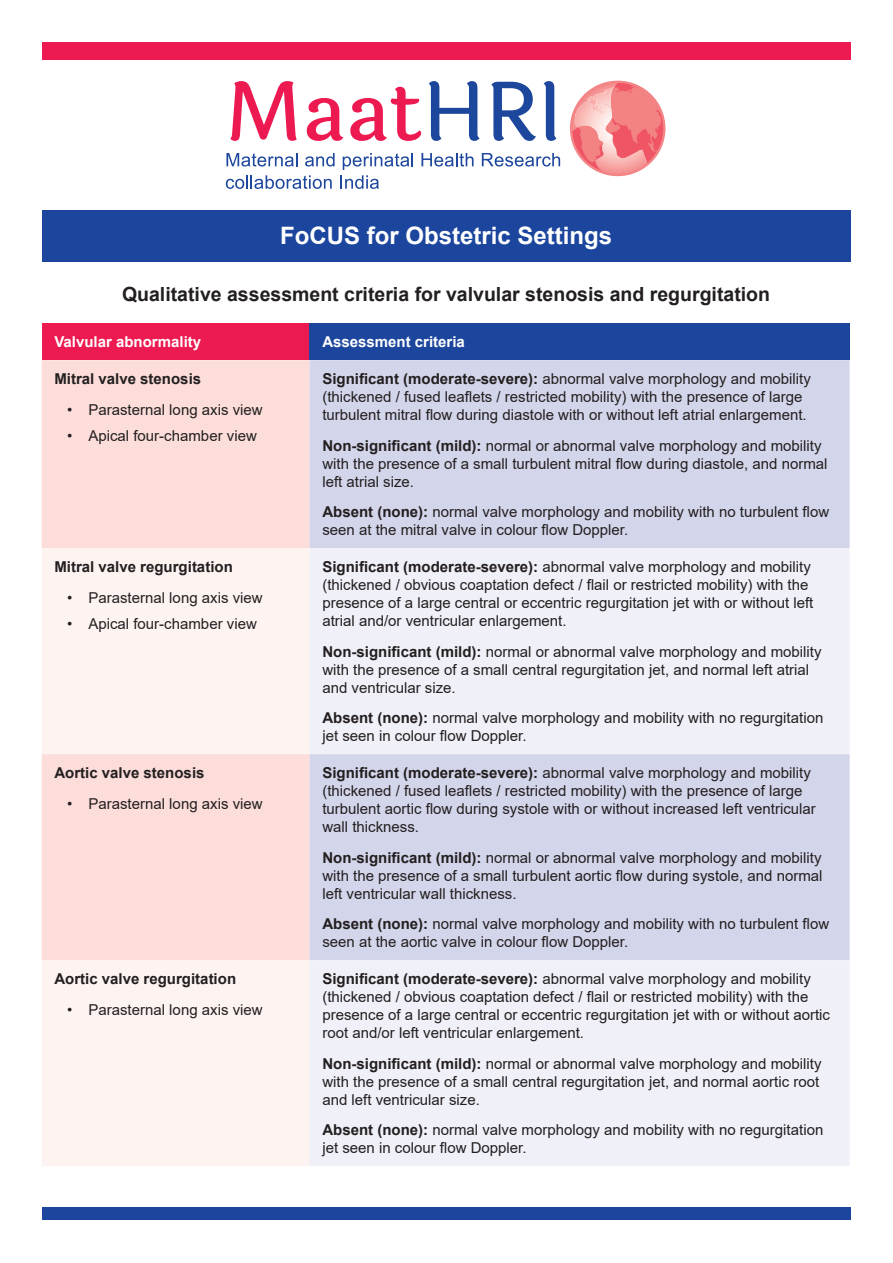
<style>
.page{position:relative;width:893px;height:1263px;background:#fff}
.page>*{position:absolute;margin:0;border:0;box-sizing:border-box;transform-origin:0 0}
.t1{font:700 24px "Arial";color:#fff}
.Heading{font:700 19.5px "Arial";color:#231f20}
.t2{font:15px/18px "Arial";color:#231f20}
.t3{font:700 15px "Arial";color:#231f20}
.t4{font:700 15px "Arial";color:#fff}
.s1{font-weight:700}
</style>
<div class="page">
<svg style="left:230px;top:81px;width:67px;height:60px"></svg>
<svg style="left:307px;top:98px;width:36px;height:43px"></svg>
<svg style="left:350px;top:87px;width:71px;height:54px"></svg>
<svg style="left:429px;top:81px;width:51px;height:60px"></svg>
<svg style="left:491px;top:82px;width:45px;height:59px"></svg>
<svg style="left:544px;top:81px;width:12px;height:60px"></svg>
<svg style="left:421px;top:153px;width:53px;height:14px"></svg>
<svg style="left:482px;top:153px;width:78px;height:14px"></svg>
<svg style="left:226px;top:153px;width:187px;height:36px"></svg>
<svg style="left:570px;top:81px;width:95px;height:95px"></svg>
<div style="left:42px;top:43px;width:808px;height:17px;background:#ed1951"></div>
<div style="left:42px;top:210px;width:808px;height:51px;background:#1c469d"></div>
<div style="left:42px;top:324px;width:268px;height:36px;background:#ed1951"></div>
<div style="left:310px;top:324px;width:540px;height:36px;background:#1c469d"></div>
<div style="left:42px;top:360px;width:268px;height:188px;background:#fcddd9"></div>
<div style="left:310px;top:360px;width:540px;height:188px;background:#d3d5ea"></div>
<svg style="left:42px;top:548px;width:268px;height:618px;fill:#fdf4f2"></svg>
<svg style="left:310px;top:548px;width:540px;height:618px;fill:#f0f0f8"></svg>
<div style="left:42px;top:1207px;width:808px;height:13px;background:#1c469d"></div>
<p class="t1" style="left:280px;top:219px;width:334px">FoCUS for Obstetric Settings</p>
<p class="Heading" style="left:122px;top:280px;width:650px">Qualitative assessment criteria for valvular stenosis and regurgitation</p>
<p class="t4" style="left:54px;top:332px;width:148px">Valvular abnormality</p>
<p class="t4" style="left:322px;top:332px;width:144px">Assessment criteria</p>
<p class="t3" style="left:54px;top:368px;width:148px">Mitral valve stenosis</p>
<p class="t2" style="left:67px;top:400px;width:197px">• Parasternal long axis view</p>
<p class="t2" style="left:67px;top:427px;width:191px">• Apical four-chamber view</p>
<p class="t2" style="left:322px;top:369px;width:490px"><span class="s1">Significant (moderate-severe):</span> abnormal valve morphology and mobility (thickened / fused leaflets / restricted mobility) with the presence of large turbulent mitral flow during diastole with or without left atrial enlargement.</p>
<p class="t2" style="left:322px;top:436px;width:507px"><span class="s1">Non-significant (mild):</span> normal or abnormal valve morphology and mobility with the presence of a small turbulent mitral flow during diastole, and normal left atrial size.</p>
<p class="t2" style="left:322px;top:503px;width:508px"><span class="s1">Absent (none):</span> normal valve morphology and mobility with no turbulent flow seen at the mitral valve in colour flow Doppler.</p>
<p class="t3" style="left:54px;top:556px;width:180px">Mitral valve regurgitation</p>
<p class="t2" style="left:67px;top:588px;width:197px">• Parasternal long axis view</p>
<p class="t2" style="left:67px;top:615px;width:191px">• Apical four-chamber view</p>
<p class="t2" style="left:322px;top:557px;width:493px"><span class="s1">Significant (moderate-severe):</span> abnormal valve morphology and mobility (thickened / obvious coaptation defect / flail or restricted mobility) with the presence of a large central or eccentric regurgitation jet with or without left atrial and/or ventricular enlargement.</p>
<p class="t2" style="left:322px;top:642px;width:501px"><span class="s1">Non-significant (mild):</span> normal or abnormal valve morphology and mobility with the presence of a small central regurgitation jet, and normal left atrial and ventricular size.</p>
<p class="t2" style="left:322px;top:709px;width:502px"><span class="s1">Absent (none):</span> normal valve morphology and mobility with no regurgitation jet seen in colour flow Doppler.</p>
<p class="t3" style="left:54px;top:762px;width:152px">Aortic valve stenosis</p>
<p class="t2" style="left:67px;top:794px;width:197px">• Parasternal long axis view</p>
<p class="t2" style="left:322px;top:763px;width:495px"><span class="s1">Significant (moderate-severe):</span> abnormal valve morphology and mobility (thickened / fused leaflets / restricted mobility) with the presence of large turbulent aortic flow during systole with or without increased left ventricular wall thickness.</p>
<p class="t2" style="left:322px;top:848px;width:502px;text-align:justify"><span class="s1">Non-significant (mild):</span> normal or abnormal valve morphology and mobility with the presence of a small turbulent aortic flow during systole, and normal left ventricular wall thickness.</p>
<p class="t2" style="left:322px;top:915px;width:508px"><span class="s1">Absent (none):</span> normal valve morphology and mobility with no turbulent flow seen at the aortic valve in colour flow Doppler.</p>
<p class="t3" style="left:54px;top:968px;width:183px">Aortic valve regurgitation</p>
<p class="t2" style="left:67px;top:1000px;width:197px">• Parasternal long axis view</p>
<p class="t2" style="left:322px;top:969px;width:509px"><span class="s1">Significant (moderate-severe):</span> abnormal valve morphology and mobility (thickened / obvious coaptation defect / flail or restricted mobility) with the presence of a large central or eccentric regurgitation jet with or without aortic root and/or left ventricular enlargement.</p>
<p class="t2" style="left:322px;top:1054px;width:501px"><span class="s1">Non-significant (mild):</span> normal or abnormal valve morphology and mobility with the presence of a small central regurgitation jet, and normal aortic root and left ventricular size.</p>
<p class="t2" style="left:322px;top:1121px;width:502px"><span class="s1">Absent (none):</span> normal valve morphology and mobility with no regurgitation jet seen in colour flow Doppler.</p>
</div>
